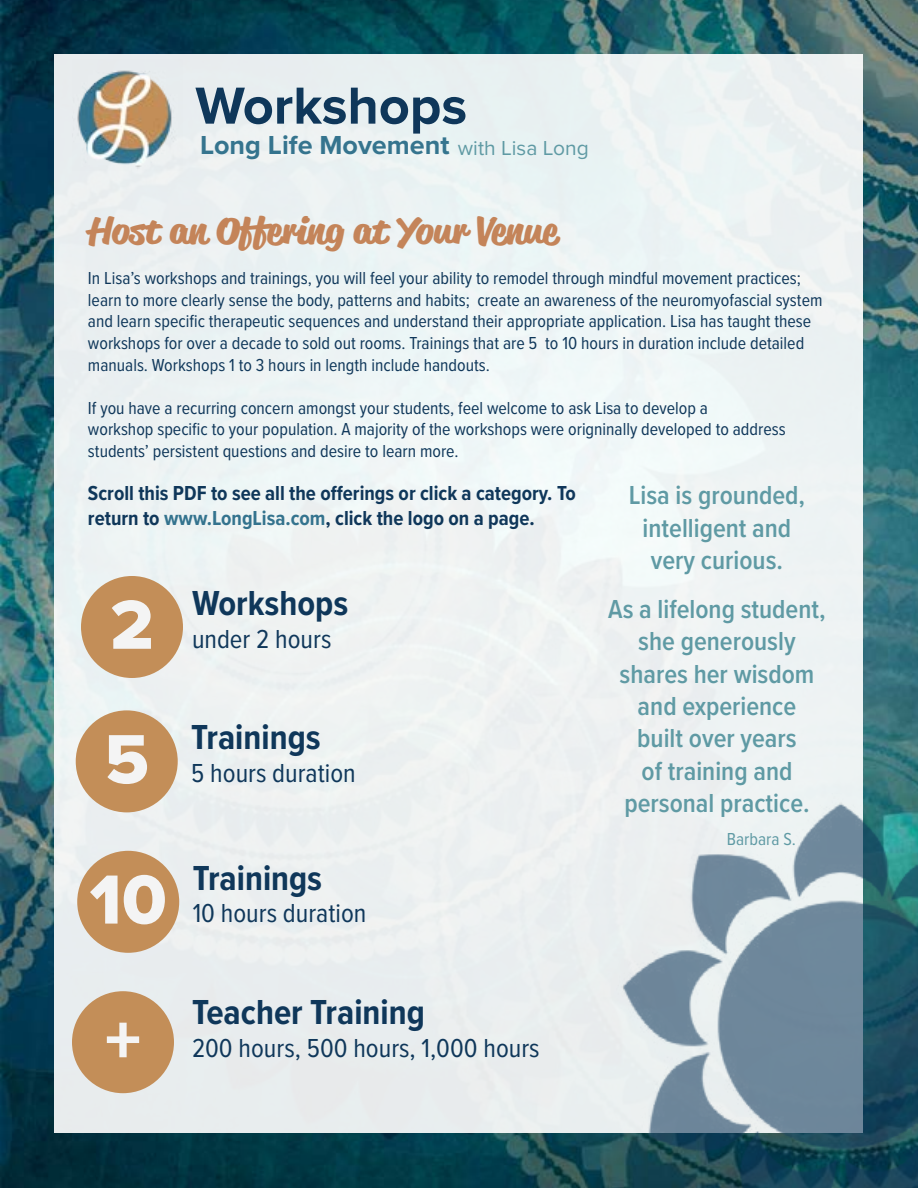
<style>
.page{position:relative;width:918px;height:1188px;background:#fff}
.page>*{position:absolute;margin:0;border:0;box-sizing:border-box;transform-origin:0 0}
.t1{font:72px "Proxima Nova Extrabld";color:#f4f4f4}
.t2{font:700 54px "Proxima Nova";color:#0f375a}
.t3{font:700 36px "Proxima Nova Cond";color:#0f375a}
.t4{font:700 36px "Reklame Script";color:#c48459}
.t5{font:600 27px/32.4px "Proxima Nova Cond";color:#5f9aa4;text-align:center}
.t6{font:27px "Proxima Nova Cond";color:#0f375a}
.t7{font:700 27px "Proxima Nova";color:#35748e}
.t8{font:700 21px/25.2px "Proxima Nova Cond";color:#0f375a}
.t9{font:18px/21.6px "Proxima Nova Cond";color:#0f375a}
.t10{font:18px "Proxima Nova Cond";color:#5f9aa4}
.s1{font-weight:400;font-size:21px;color:#5f9aa4}
.s2{color:#34738e}
</style>
<div class="page">
<img style="left:0;top:0;width:918px;height:1188px">
<div style="left:55px;top:55px;width:808px;height:1078px;background:#edf2f2"></div>
<img style="left:72px;top:70px;width:103px;height:99px">
<img style="left:616px;top:794px;width:302px;height:394px">
<div style="left:81px;top:576px;width:102px;height:102px;background:#c38e58;border-radius:50%"></div>
<div style="left:76px;top:710px;width:102px;height:102px;background:#c38e58;border-radius:50%"></div>
<div style="left:77px;top:851px;width:102px;height:102px;background:#c38e58;border-radius:50%"></div>
<div style="left:72px;top:991px;width:102px;height:102px;background:#c38e58;border-radius:50%"></div>
<h2 class="t2" style="left:195px;top:73px;width:273px">Workshops</h2>
<h3 class="t7" style="left:200px;top:129px;width:390px">Long Life Movement <span class="s1">with Lisa Long</span></h3>
<h3 class="t4" style="left:88px;top:206px;width:471px">Host an Offering at Your Venue</h3>
<p class="t9" style="left:88px;top:268px;width:736px">In Lisa’s workshops and trainings, you will feel your ability to remodel through mindful movement practices; learn to more clearly sense the body, patterns and habits; create an awareness of the neuromyofascial system and learn specific therapeutic sequences and understand their appropriate application. Lisa has taught these workshops for over a decade to sold out rooms. Trainings that are 5 to 10 hours in duration include detailed manuals. Workshops 1 to 3 hours in length include handouts.</p>
<p class="t9" style="left:88px;top:397px;width:699px">If you have a recurring concern amongst your students, feel welcome to ask Lisa to develop a<br>workshop specific to your population. A majority of the workshops were origninally developed to address students’ persistent questions and desire to learn more.</p>
<h3 class="t5" style="left:629px;top:480px;width:178px">Lisa is grounded, intelligent and very curious.</h3>
<h3 class="t5" style="left:608px;top:593px;width:219px">As a lifelong student, she generously shares her wisdom and experience<br>built over years<br>of training and personal practice.</h3>
<p class="t10" style="left:727px;top:828px;width:71px">Barbara S.</p>
<p class="t8" style="left:88px;top:481px;width:489px">Scroll this PDF to see all the offerings or click a category. To return to <span class="s2">www.LongLisa.com</span>, click the logo on a page.</p>
<h3 class="t3" style="left:192px;top:582px;width:158px">Workshops</h3>
<h1 class="t1" style="left:110px;top:582px;width:45px">2</h1>
<h3 class="t6" style="left:192px;top:623px;width:141px">under 2 hours</h3>
<h3 class="t3" style="left:191px;top:716px;width:131px">Trainings</h3>
<h1 class="t1" style="left:105px;top:716px;width:46px">5</h1>
<h3 class="t6" style="left:191px;top:757px;width:166px">5 hours duration</h3>
<h1 class="t1" style="left:90px;top:856px;width:79px">10</h1>
<h3 class="t3" style="left:193px;top:856px;width:131px">Trainings</h3>
<h3 class="t6" style="left:193px;top:897px;width:175px">10 hours duration</h3>
<h1 class="t1" style="left:105px;top:997px;width:38px">+</h1>
<h3 class="t3" style="left:192px;top:991px;width:234px">Teacher Training</h3>
<h3 class="t6" style="left:192px;top:1032px;width:349px">200 hours, 500 hours, 1,000 hours</h3>
</div>
